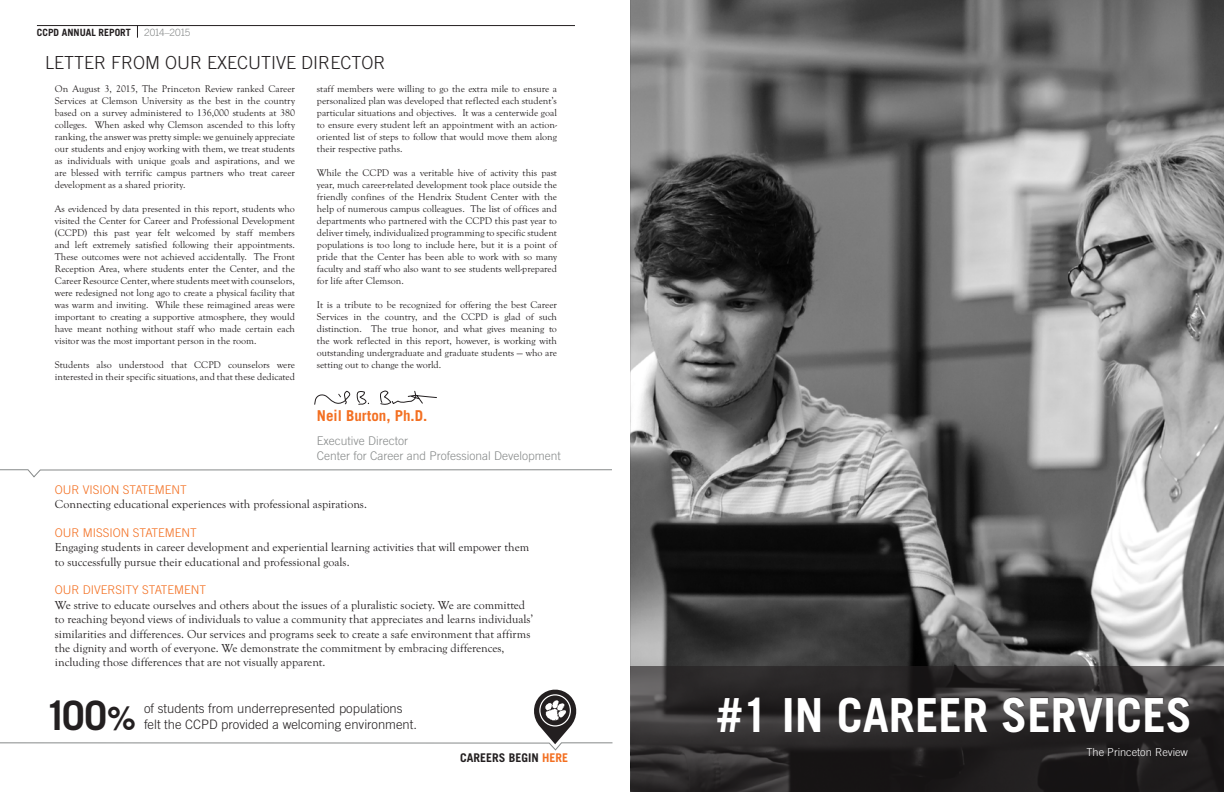
<style>
.page{position:relative;width:1224px;height:792px;background:#fff}
.page>*{position:absolute;margin:0;border:0;box-sizing:border-box;transform-origin:0 0}
.t1{font:700 47px "Trade Gothic LT Std";color:#fff}
.t2{font:700 40.5px "Trade Gothic LT Std";color:#231f20}
.t3{font:300 18px "Trade Gothic LT Std";color:#231f20}
.t4{font:700 15px "Trade Gothic LT Std";color:#f36f21}
.t5{font:300 13px/15.6px "Trade Gothic LT Std";color:#231f20}
.t6{font:12px/14.4px "Goudy Old Sty TOT";color:#231f20}
.t7{font:300 12px "Trade Gothic LT Std";color:#f36f21}
.t8{font:300 12px/14.4px "Trade Gothic LT Std";color:#868989}
.t9{font:700 12px "Trade Gothic LT Std";color:#231f20}
.t10{font:300 11px "Trade Gothic LT Std";color:#fff}
.t11{font:10px/12px "Goudy Old Sty TOT";color:#231f20;text-align:justify}
.t12{font:700 10px "Trade Gothic LT Std";color:#231f20}
.t13{font:300 10px "Trade Gothic LT Std";letter-spacing:-.07em;color:#868989}
.s1{font-size:32.4px}
.s2{color:#f36f21}
</style>
<div class="page">
<hr style="left:37px;top:25px;width:538px;height:1px;background:#231f20">
<svg style="left:137px;top:26px;width:1px;height:12px"></svg>
<div style="left:628px;top:0;width:596px;height:792px;background:#231f20;opacity:.75"></div>
<svg style="left:630px;top:666px;width:594px;height:126px;background:#2a2728"></svg>
<div style="left:1086px;top:747px;width:102px;height:10px;background:#231f20;opacity:.75"></div>
<svg style="left:0;top:689px;width:613px;height:62px"></svg>
<svg style="left:0;top:469px;width:612px;height:9px"></svg>
<div style="left:716px;top:697px;width:474px;height:36px;background:#231f20;opacity:.75"></div>
<svg style="left:314px;top:390px;width:123px;height:15px"></svg>
<p class="t12" style="left:37px;top:26px;width:95px">CCPD ANNUAL REPORT</p>
<p class="t13" style="left:144px;top:26px;width:48px">2014–2015</p>
<h3 class="t3" style="left:45px;top:52px;width:342px">LETTER FROM OUR EXECUTIVE DIRECTOR</h3>
<p class="t11" style="left:55px;top:83px;width:242px">On August 3, 2015, The Princeton Review ranked Career Services at Clemson University as the best in the country based on a survey administered to 136,000 students at 380 colleges. When asked why Clemson ascended to this lofty ranking, the answer was pretty simple: we genuinely appreciate our students and enjoy working with them, we treat students as individuals with unique goals and aspirations, and we are blessed with terrific campus partners who treat career development as a shared priority.</p>
<p class="t11" style="left:55px;top:203px;width:242px">As evidenced by data presented in this report, students who visited the Center for Career and Professional Development (CCPD) this past year felt welcomed by staff members and left extremely satisfied following their appointments.<br>These outcomes were not achieved accidentally. The Front Reception Area, where students enter the Center, and the Career Resource Center, where students meet with counselors, were redesigned not long ago to create a physical facility that was warm and inviting. While these reimagined areas were important to creating a supportive atmosphere, they would have meant nothing without staff who made certain each visitor was the most important person in the room.</p>
<p class="t11" style="left:55px;top:359px;width:242px">Students also understood that CCPD counselors were interested in their specific situations, and that these dedicated</p>
<p class="t11" style="left:317px;top:83px;width:242px">staff members were willing to go the extra mile to ensure a personalized plan was developed that reflected each student’s particular situations and objectives. It was a centerwide goal to ensure every student left an appointment with an action&shy;oriented list of steps to follow that would move them along their respective paths.</p>
<p class="t11" style="left:317px;top:167px;width:242px">While the CCPD was a veritable hive of activity this past year, much career-related development took place outside the friendly confines of the Hendrix Student Center with the help of numerous campus colleagues. The list of offices and departments who partnered with the CCPD this past year to deliver timely, individualized programming to specific student populations is too long to include here, but it is a point of pride that the Center has been able to work with so many faculty and staff who also want to see students well-prepared for life after Clemson.</p>
<p class="t11" style="left:317px;top:299px;width:242px">It is a tribute to be recognized for offering the best Career Services in the country, and the CCPD is glad of such distinction. The true honor, and what gives meaning to the work reflected in this report, however, is working with outstanding undergraduate and graduate students — who are setting out to change the world.</p>
<h3 class="t4" style="left:317px;top:407px;width:112px">Neil Burton, Ph.D.</h3>
<p class="t8" style="left:317px;top:434px;width:246px">Executive Director<br>Center for Career and Professional Development</p>
<p class="t7" style="left:55px;top:482px;width:134px">OUR VISION STATEMENT</p>
<p class="t6" style="left:55px;top:497px;width:314px">Connecting educational experiences with professional aspirations.</p>
<p class="t7" style="left:55px;top:525px;width:144px">OUR MISSION STATEMENT</p>
<p class="t6" style="left:55px;top:540px;width:476px">Engaging students in career development and experiential learning activities that will empower them to successfully pursue their educational and professional goals.</p>
<p class="t7" style="left:55px;top:583px;width:153px">OUR DIVERSITY STATEMENT</p>
<p class="t6" style="left:55px;top:598px;width:480px">We strive to educate ourselves and others about the issues of a pluralistic society. We are committed to reaching beyond views of individuals to value a community that appreciates and learns individuals’ similarities and differences. Our services and programs seek to create a safe environment that affirms the dignity and worth of everyone. We demonstrate the commitment by embracing differences, including those differences that are not visually apparent.</p>
<h2 class="t2" style="left:45px;top:690px;width:92px">100<span class="s1">%</span></h2>
<h3 class="t5" style="left:144px;top:700px;width:275px">of students from underrepresented populations felt the CCPD provided a welcoming environment.</h3>
<p class="t9" style="left:460px;top:751px;width:110px">CAREERS BEGIN <span class="s2">HERE</span></p>
<h1 class="t1" style="left:717px;top:686px;width:477px">#1 IN CAREER SERVICES</h1>
<p class="t10" style="left:1087px;top:746px;width:103px">The Princeton Review</p>
</div>
